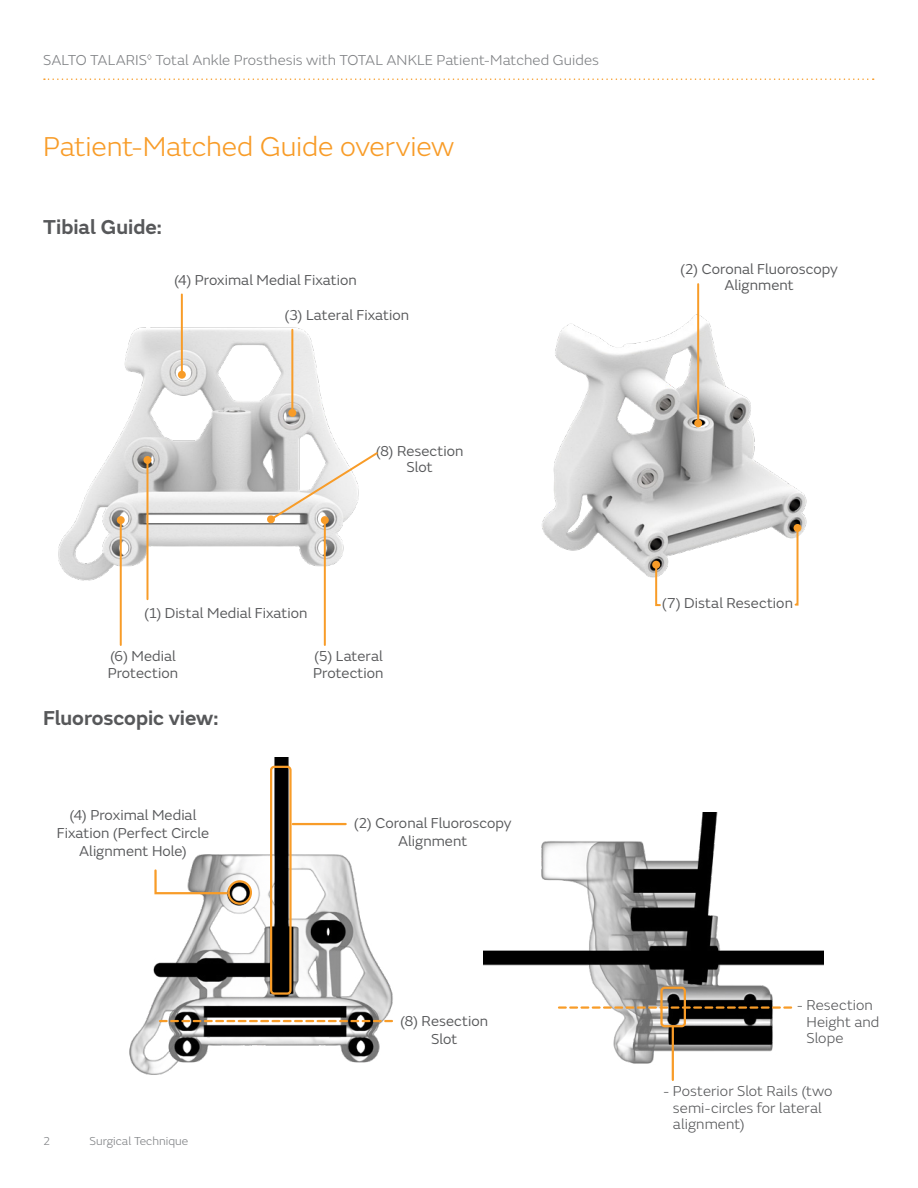
<style>
.page{position:relative;width:918px;height:1188px;background:#fff}
.page>*{position:absolute;margin:0;border:0;box-sizing:border-box;transform-origin:0 0}
.Orange_Paragraph_Header_-_19_22{font:300 28.5px "SN Emeric";letter-spacing:-.01em;color:#f89c28}
.Gray_Paragraph_Header_-_16_18{font:600 21px "SN Emeric";letter-spacing:-.005em;color:#57585a}
.Gray_Semibold_Body_Text__11_13_2{font:600 21px "SN Emeric";color:#57585a}
.Gray_Paragraph_Header_-_16_18-2{font:15px/18px "SN Emeric";color:#57585a;text-align:center}
.Gray_Paragraph_Header_-_16_18-3{font:300 15px/16.5px "SN Emeric";letter-spacing:.005em;color:#57585a}
.Page_heading_with_rule{font:300 15px "SN Emeric";color:#808285}
.t1{font:300 12px "SN Emeric";color:#808285}
</style>
<div class="page">
<img style="left:58px;top:315px;width:286px;height:275px">
<img style="left:542px;top:309px;width:265px;height:269px">
<img style="left:129px;top:758px;width:355px;height:317px">
<img style="left:484px;top:813px;width:340px;height:262px">
<hr style="left:146px;top:460px;width:2px;height:139px;background:#f89c28">
<div style="left:144px;top:456px;width:7px;height:8px;background:#f89c28;border-radius:50%"></div>
<hr style="left:181px;top:294px;width:2px;height:81px;background:#f89c28">
<div style="left:178px;top:371px;width:8px;height:8px;background:#f89c28;border-radius:50%"></div>
<hr style="left:291px;top:330px;width:2px;height:83px;background:#f89c28">
<div style="left:288px;top:409px;width:8px;height:8px;background:#f89c28;border-radius:50%"></div>
<hr style="left:120px;top:520px;width:2px;height:125px;background:#f89c28">
<div style="left:117px;top:516px;width:8px;height:8px;background:#f89c28;border-radius:50%"></div>
<hr style="left:324px;top:520px;width:2px;height:125px;background:#f89c28">
<svg style="left:266px;top:450px;width:112px;height:74px"></svg>
<hr style="left:697px;top:284px;width:2px;height:139px;background:#f89c28">
<div style="left:694px;top:419px;width:8px;height:8px;background:#f89c28;border-radius:50%"></div>
<svg style="left:654px;top:563px;width:8px;height:44px"></svg>
<div style="left:652px;top:561px;width:8px;height:8px;background:#f89c28;border-radius:50%"></div>
<svg style="left:794px;top:530px;width:6px;height:76px"></svg>
<div style="left:794px;top:524px;width:7px;height:8px;background:#f89c28;border-radius:50%"></div>
<hr style="left:672px;top:1027px;width:2px;height:53px;background:#f89c28">
<hr style="left:293px;top:823px;width:53px;height:2px;background:#f89c28">
<svg style="left:153px;top:868px;width:76px;height:27px"></svg>
<svg style="left:160px;top:1020px;width:232px;height:2px"></svg>
<svg style="left:559px;top:1006px;width:232px;height:3px"></svg>
<div style="left:660px;top:987px;width:26px;height:40px;border:2px solid #f89c28;border-radius:3px"></div>
<div style="left:270px;top:766px;width:22px;height:229px;border:2px solid #f89c28;border-radius:3px"></div>
<div style="left:228px;top:880px;width:24px;height:25px;border:2px solid #f89c28;border-radius:50%"></div>
<svg style="left:44px;top:78px;width:830px;height:2px"></svg>
<p class="Page_heading_with_rule" style="left:43px;top:51px;width:557px">SALTO TALARIS<sup>◊</sup> Total Ankle Prosthesis with TOTAL ANKLE Patient-Matched Guides</p>
<p class="Orange_Paragraph_Header_-_19_22" style="left:43px;top:129px;width:413px">Patient-Matched Guide overview</p>
<p class="Gray_Semibold_Body_Text__11_13_2" style="left:43px;top:213px;width:120px">Tibial Guide:</p>
<p class="Gray_Paragraph_Header_-_16_18-2" style="left:174px;top:271px;width:184px">(4) Proximal Medial Fixation</p>
<p class="Gray_Paragraph_Header_-_16_18-2" style="left:285px;top:306px;width:126px">(3) Lateral Fixation</p>
<p class="Gray_Paragraph_Header_-_16_18-2" style="left:376px;top:443px;width:89px;line-height:15.9px">(8) Resection<br>Slot</p>
<p class="Gray_Paragraph_Header_-_16_18-2" style="left:144px;top:604px;width:165px">(1) Distal Medial Fixation</p>
<p class="Gray_Paragraph_Header_-_16_18-2" style="left:108px;top:648px;width:72px;line-height:16.5px;text-align:left">(6) Medial<br>Protection</p>
<p class="Gray_Paragraph_Header_-_16_18-2" style="left:313px;top:648px;width:72px;line-height:16.5px;text-align:left">(5) Lateral<br>Protection</p>
<p class="Gray_Paragraph_Header_-_16_18" style="left:43px;top:704px;width:177px">Fluoroscopic view:</p>
<p class="Gray_Paragraph_Header_-_16_18-2" style="left:57px;top:806px;width:154px">(4) Proximal Medial<br>Fixation (Perfect Circle<br>Alignment Hole)</p>
<p class="t1" style="left:43px;top:1134px;width:9px">2</p>
<p class="t1" style="left:89px;top:1134px;width:100px">Surgical Technique</p>
<p class="Gray_Paragraph_Header_-_16_18-2" style="left:354px;top:814px;width:159px">(2) Coronal Fluoroscopy<br>Alignment</p>
<p class="Gray_Paragraph_Header_-_16_18-2" style="left:400px;top:1011px;width:89px">(8) Resection<br>Slot</p>
<p class="Gray_Paragraph_Header_-_16_18-2" style="left:680px;top:261px;width:159px;line-height:16.5px">(2) Coronal Fluoroscopy<br>Alignment</p>
<p class="Gray_Paragraph_Header_-_16_18-2" style="left:662px;top:594px;width:133px">(7) Distal Resection</p>
<p class="Gray_Paragraph_Header_-_16_18-3" style="left:806px;top:997px;width:75px;text-indent:-10px">- Resection<br>Height and<br>Slope</p>
<p class="Gray_Paragraph_Header_-_16_18-3" style="left:673px;top:1083px;width:161px;text-indent:-10px">- Posterior Slot Rails (two semi-circles for lateral alignment)</p>
</div>
